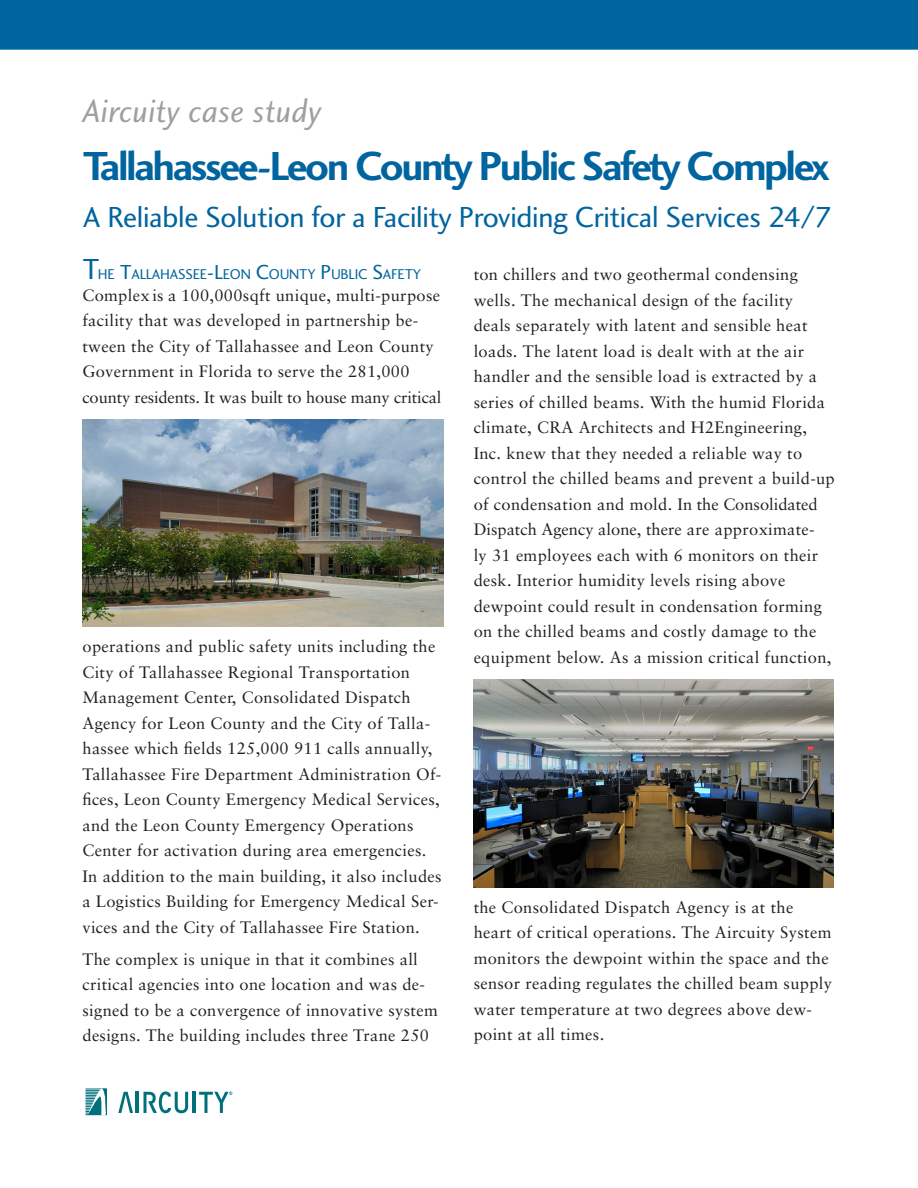
<style>
.page{position:relative;width:918px;height:1188px;background:#fff}
.page>*{position:absolute;margin:0;border:0;box-sizing:border-box;transform-origin:0 0}
.t1{font:42px "Charlotte Sans Bold Plain";letter-spacing:-.06em;color:#00649e}
.t2{font:33.75px "Charlotte Sans Book Italic Plain";letter-spacing:.005em;color:#9d9fa2}
.t3{font:30px "Charlotte Sans Book Plain";letter-spacing:-.01em;color:#00649e}
.t4{font:16.5px/25.5px "Sabon";letter-spacing:.02em;color:#231f20}
.t5{font:14.7px "Charlotte Sans Book Plain";letter-spacing:-.015em;color:#00649e}
.s1{font-size:30px}
.s2{font-size:21px}
</style>
<div class="page">
<div style="left:0;top:0;width:918px;height:50px;background:#00649e"></div>
<svg style="left:118px;top:1092px;width:15px;height:21px"></svg>
<hr style="left:136px;top:1092px;width:3px;height:21px;background:#00707b">
<svg style="left:143px;top:1091px;width:45px;height:22px"></svg>
<hr style="left:193px;top:1092px;width:3px;height:21px;background:#00707b">
<svg style="left:86px;top:1089px;width:21px;height:27px"></svg>
<svg style="left:199px;top:1092px;width:33px;height:21px"></svg>
<img style="left:82px;top:420px;width:362px;height:207px">
<img style="left:474px;top:680px;width:360px;height:207px">
<h2 class="t2" style="left:83px;top:93px;width:240px">Aircuity case study</h2>
<h1 class="t1" style="left:83px;top:142px;width:748px">Tallahassee-Leon County Public Safety Complex</h1>
<h3 class="t3" style="left:83px;top:200px;width:751px">A Reliable Solution for a Facility Providing Critical Services 24/7</h3>
<p class="t5" style="left:82px;top:266px;width:340px"><span class="s1">T</span>HE <span class="s2">T</span>ALLAHASSEE<span class="s2">-L</span>EON <span class="s2">C</span>OUNTY <span class="s2">P</span>UBLIC <span class="s2">S</span>AFETY</p>
<p class="t4" style="left:82px;top:282px;width:361px">Complex is a 100,000sqft unique, multi-purpose facility that was developed in partnership be&shy;tween the City of Tallahassee and Leon County Government in Florida to serve the 281,000 county residents. It was built to house many critical</p>
<p class="t4" style="left:474px;top:262px;width:363px">ton chillers and two geothermal condensing wells. The mechanical design of the facility<br>deals separately with latent and sensible heat loads. The latent load is dealt with at the air handler and the sensible load is extracted by a series of chilled beams. With the humid Florida climate, CRA Architects and H2Engineering, Inc. knew that they needed a reliable way to control the chilled beams and prevent a build-up of condensation and mold. In the Consolidated Dispatch Agency alone, there are approximate-<br>ly 31 employees each with 6 monitors on their desk. Interior humidity levels rising above dewpoint could result in condensation forming on the chilled beams and costly damage to the equipment below. As a mission critical function,</p>
<p class="t4" style="left:82px;top:634px;width:361px">operations and public safety units including the City of Tallahassee Regional Transportation Management Center, Consolidated Dispatch Agency for Leon County and the City of Talla&shy;hassee which fields 125,000 911 calls annually, Tallahassee Fire Department Administration Of&shy;fices, Leon County Emergency Medical Services, and the Leon County Emergency Operations Center for activation during area emergencies.<br>In addition to the main building, it also includes a Logistics Building for Emergency Medical Ser&shy;vices and the City of Tallahassee Fire Station.</p>
<p class="t4" style="left:82px;top:946px;width:357px">The complex is unique in that it combines all critical agencies into one location and was de&shy;signed to be a convergence of innovative system designs. The building includes three Trane 250</p>
<p class="t4" style="left:474px;top:894px;width:360px">the Consolidated Dispatch Agency is at the heart of critical operations. The Aircuity System monitors the dewpoint within the space and the sensor reading regulates the chilled beam supply water temperature at two degrees above dew&shy;point at all times.</p>
</div>
